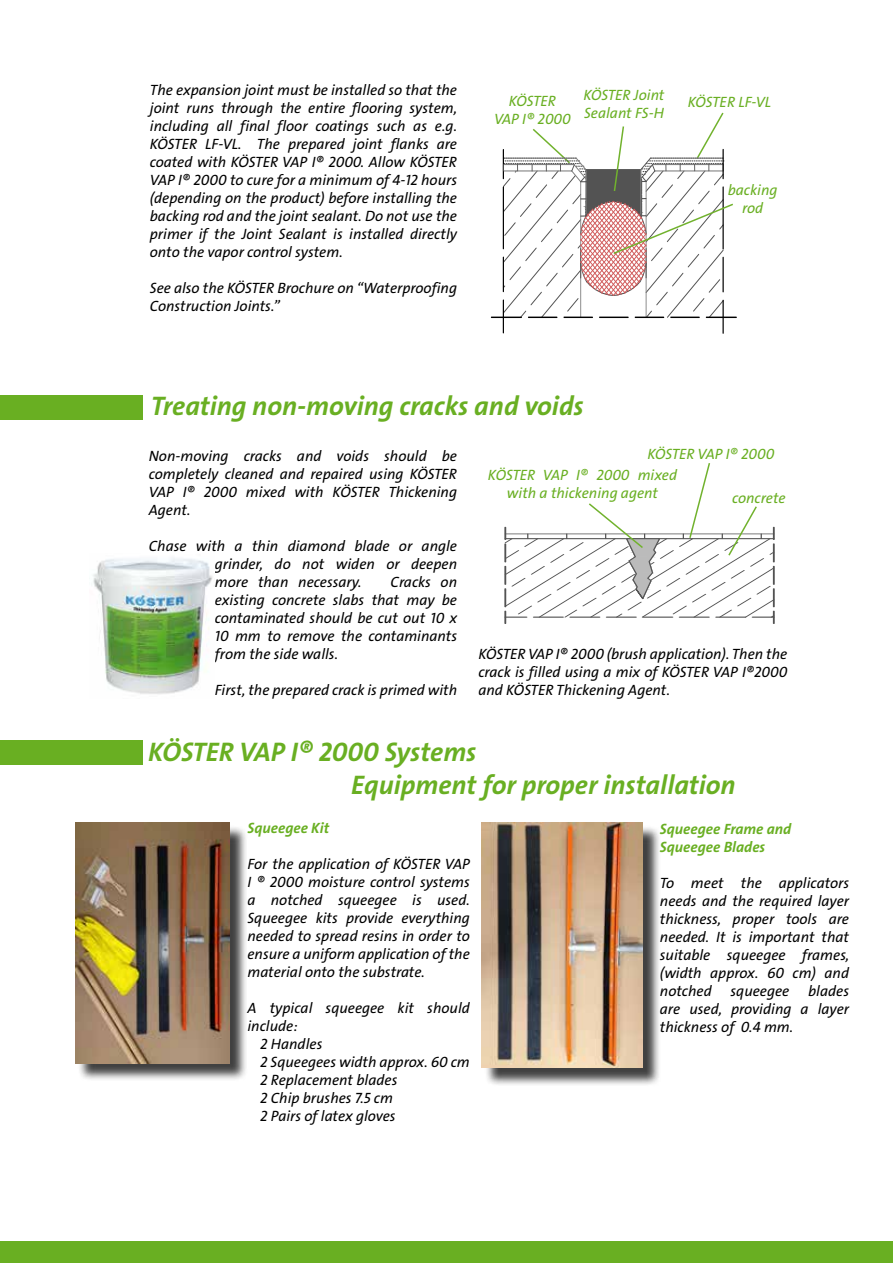
<style>
.page{position:relative;width:893px;height:1263px;background:#fff}
.page>*{position:absolute;margin:0;border:0;box-sizing:border-box;transform-origin:0 0}
.t1{font:27px/33px "The Sans LP7 Bld IT";color:#69af22}
.t2{font:15px/18px "The Sans LP5 Plain IT";color:#000;text-align:justify}
.t3{font:15px/18px "The Sans LP5 Plain IT";color:#69af22;text-align:center}
.t4{font:15px/18px "The Sans LP7 Bld IT";color:#69af22}
</style>
<div class="page">
<div style="left:77px;top:825px;width:171px;height:257px;background:#000;opacity:.75"></div>
<img style="left:75px;top:823px;width:155px;height:240px">
<div style="left:0;top:1242px;width:893px;height:21px;background:#69af22"></div>
<div style="left:0;top:395px;width:143px;height:24px;background:#69af22"></div>
<div style="left:0;top:741px;width:142px;height:24px;background:#69af22"></div>
<div style="left:484px;top:825px;width:177px;height:261px;background:#000;opacity:.75"></div>
<img style="left:482px;top:823px;width:160px;height:245px">
<svg style="left:505px;top:463px;width:269px;height:160px"></svg>
<hr style="left:503px;top:300px;width:1px;height:33px;background:#000">
<hr style="left:491px;top:317px;width:30px;height:1px;background:#000">
<hr style="left:706px;top:317px;width:30px;height:1px;background:#000">
<hr style="left:722px;top:300px;width:2px;height:33px;background:#000">
<svg style="left:502px;top:112px;width:233px;height:206px"></svg>
<img style="left:93px;top:558px;width:122px;height:136px">
<p class="t2" style="left:150px;top:81px;width:309px">The expansion joint must be installed so that the joint runs through the entire flooring system, including all final floor coatings such as e.g.<br>KÖSTER LF-VL. The prepared joint flanks are coated with KÖSTER VAP I® 2000. Allow KÖSTER VAP I® 2000 to cure for a minimum of 4-12 hours (depending on the product) before installing the backing rod and the joint sealant. Do not use the primer if the Joint Sealant is installed directly onto the vapor control system.</p>
<p class="t2" style="left:150px;top:279px;width:309px">See also the KÖSTER Brochure on “Waterproofing<br>Construction Joints.”</p>
<p class="t3" style="left:494px;top:92px;width:78px">KÖSTER<br>VAP I® 2000</p>
<p class="t3" style="left:583px;top:87px;width:83px;text-align:left">KÖSTER Joint<br>Sealant FS-H</p>
<p class="t3" style="left:688px;top:93px;width:85px">KÖSTER LF-VL</p>
<p class="t3" style="left:728px;top:181px;width:51px">backing rod</p>
<h1 class="t1" style="left:151px;top:390px;width:434px">Treating non-moving cracks and voids</h1>
<p class="t2" style="left:149px;top:447px;width:310px">Non-moving cracks and voids should be completely cleaned and repaired using KÖSTER VAP I® 2000 mixed with KÖSTER Thickening Agent.</p>
<p class="t2" style="left:215px;top:537px;width:244px;text-indent:-66px">Chase with a thin diamond blade or angle grinder, do not widen or deepen more than necessary.</p>
<p class="t3" style="left:647px;top:445px;width:128px">KÖSTER VAP I® 2000</p>
<p class="t3" style="left:732px;top:489px;width:55px">concrete</p>
<p class="t3" style="left:488px;top:467px;width:191px">KÖSTER VAP I® 2000 mixed with a thickening agent</p>
<p class="t2" style="left:215px;top:573px;width:244px;text-indent:176px">Cracks on existing concrete slabs that may be contaminated should be cut out 10 x 10 mm to remove the contaminants from the side walls.</p>
<p class="t2" style="left:215px;top:681px;width:244px">First, the prepared crack is primed with</p>
<h1 class="t1" style="left:351px;top:736px;width:386px;text-indent:-203px">KÖSTER VAP I® 2000 Systems<br>Equipment for proper installation</h1>
<p class="t4" style="left:660px;top:821px;width:133px">Squeegee Frame and<br>Squeegee Blades</p>
<p class="t2" style="left:660px;top:875px;width:191px">To meet the applicators needs and the required layer thickness, proper tools are needed. It is important that suitable squeegee frames, (width approx. 60 cm) and notched</p>
<p class="t2" style="left:478px;top:646px;width:310px">KÖSTER VAP I® 2000 (brush application). Then the crack is filled using a mix of KÖSTER VAP I®2000 and KÖSTER Thickening Agent.</p>
<p class="t4" style="left:247px;top:819px;width:83px">Squeegee Kit</p>
<p class="t2" style="left:247px;top:855px;width:224px">For the application of KÖSTER VAP I ® 2000 moisture control systems a notched squeegee is used.<br>Squeegee kits provide everything needed to spread resins in order to ensure a uniform application of the material onto the substrate.</p>
<p class="t2" style="left:247px;top:999px;width:224px">A typical squeegee kit should</p>
<p class="t2" style="left:247px;top:1017px;width:52px">include:</p>
<p class="t2" style="left:260px;top:1035px;width:64px">2 Handles</p>
<p class="t2" style="left:260px;top:1053px;width:211px">2 Squeegees width approx. 60 cm</p>
<p class="t2" style="left:260px;top:1071px;width:139px">2 Replacement blades</p>
<p class="t2" style="left:260px;top:1089px;width:134px">2 Chip brushes 7.5 cm</p>
<p class="t2" style="left:260px;top:1107px;width:137px">2 Pairs of latex gloves</p>
<p class="t2" style="left:660px;top:983px;width:191px;text-indent:148px">blades are used, providing a layer thickness of 0.4 mm.</p>
<p class="t2" style="left:731px;top:983px;width:60px">squeegee</p>
</div>
